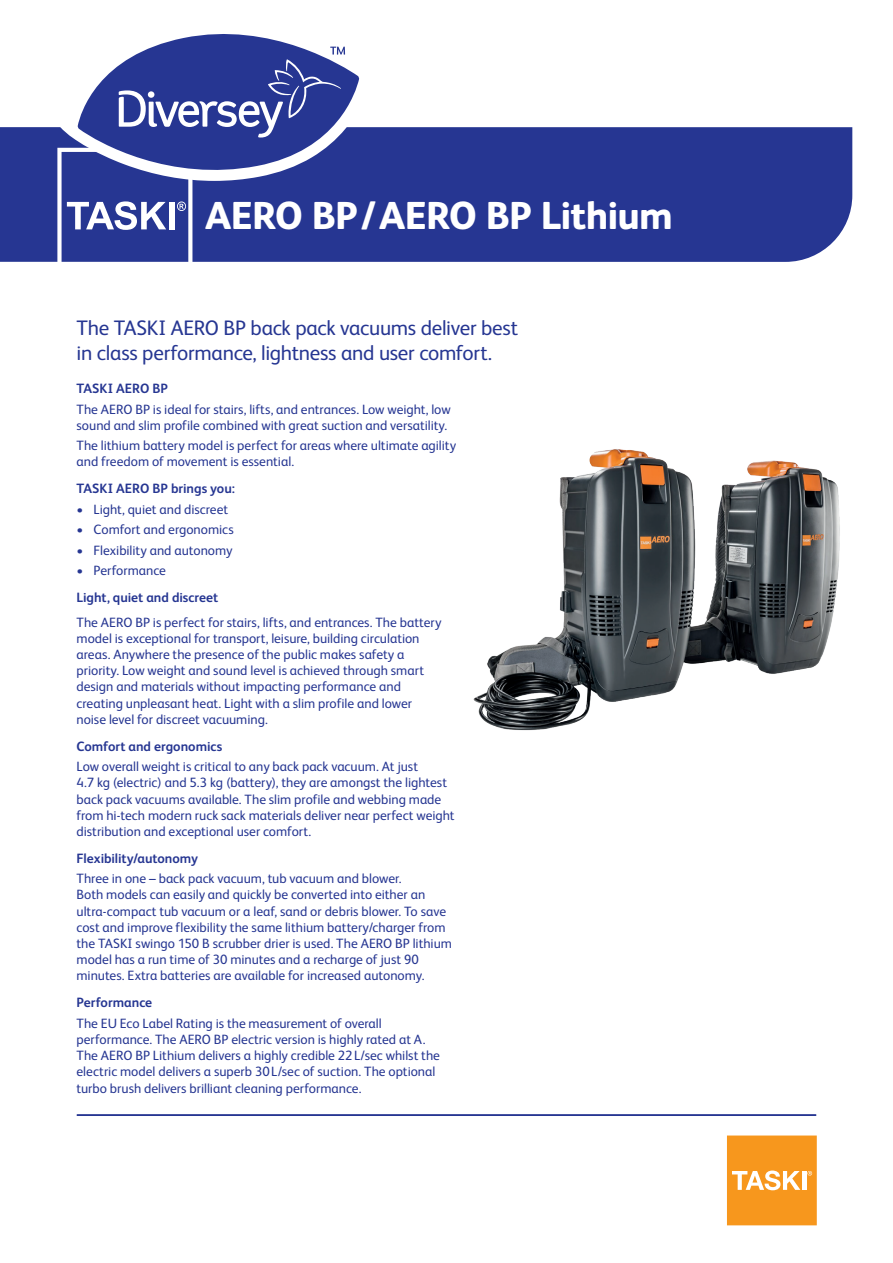
<style>
.page{position:relative;width:893px;height:1263px;background:#fff}
.page>*{position:absolute;margin:0;border:0;box-sizing:border-box;transform-origin:0 0}
.t1{font:800 39px "FS Albert Pro";letter-spacing:-.02em;color:#fff}
.t2{font:21px/25.2px "FS Albert Pro";letter-spacing:-.015em;color:#263692}
.t3{font:13.5px/16.2px "FS Albert Pro";color:#263692}
.t4{font:700 13.5px "FS Albert Pro";color:#263692}
</style>
<div class="page">
<div style="left:0;top:127px;width:852px;height:135px;background:#263692"></div>
<svg style="left:727px;top:1135px;width:90px;height:90px;background:#f7a032"></svg>
<svg style="left:57px;top:148px;width:135px;height:114px;background:#4e5ba6"></svg>
<div style="left:169px;top:202px;width:6px;height:27px;background:#fff"></div>
<hr style="left:77px;top:1114px;width:739px;height:2px;background:#263692">
<img style="left:473px;top:449px;width:367px;height:282px">
<svg style="left:58px;top:78px;width:316px;height:103px"></svg>
<svg style="left:78px;top:34px;width:281px;height:148px;fill:#263692"></svg>
<svg style="left:119px;top:47px;width:226px;height:91px;background:#4a58a4"></svg>
<h1 class="t1" style="left:205px;top:185px;width:469px">AERO BP/AERO BP Lithium</h1>
<h2 class="t2" style="left:77px;top:314px;width:443px">The TASKI AERO BP back pack vacuums deliver best in class performance, lightness and user comfort.</h2>
<p class="t4" style="left:77px;top:379px;width:93px">TASKI AERO BP</p>
<p class="t3" style="left:77px;top:400px;width:376px">The AERO BP is ideal for stairs, lifts, and entrances. Low weight, low sound and slim profile combined with great suction and versatility.</p>
<p class="t3" style="left:77px;top:436px;width:381px">The lithium battery model is perfect for areas where ultimate agility and freedom of movement is essential.</p>
<p class="t4" style="left:77px;top:479px;width:160px">TASKI AERO BP brings you:</p>
<p class="t3" style="left:77px;top:500px;width:153px">• Light, quiet and discreet</p>
<p class="t3" style="left:77px;top:520px;width:159px">• Comfort and ergonomics</p>
<p class="t3" style="left:77px;top:541px;width:158px">• Flexibility and autonomy</p>
<p class="t3" style="left:77px;top:561px;width:91px">• Performance</p>
<p class="t4" style="left:77px;top:588px;width:143px">Light, quiet and discreet</p>
<p class="t3" style="left:77px;top:613px;width:367px">The AERO BP is perfect for stairs, lifts, and entrances. The battery model is exceptional for transport, leisure, building circulation areas. Anywhere the presence of the public makes safety a priority. Low weight and sound level is achieved through smart design and materials without impacting performance and creating unpleasant heat. Light with a slim profile and lower noise level for discreet vacuuming.</p>
<p class="t4" style="left:77px;top:736px;width:147px">Comfort and ergonomics</p>
<p class="t3" style="left:77px;top:757px;width:380px">Low overall weight is critical to any back pack vacuum. At just<br>4.7 kg (electric) and 5.3 kg (battery), they are amongst the lightest back pack vacuums available. The slim profile and webbing made from hi-tech modern ruck sack materials deliver near perfect weight distribution and exceptional user comfort.</p>
<p class="t4" style="left:77px;top:849px;width:123px">Flexibility/autonomy</p>
<p class="t3" style="left:77px;top:869px;width:377px">Three in one – back pack vacuum, tub vacuum and blower.<br>Both models can easily and quickly be converted into either an ultra-compact tub vacuum or a leaf, sand or debris blower. To save cost and improve flexibility the same lithium battery/charger from the TASKI swingo 150 B scrubber drier is used. The AERO BP lithium model has a run time of 30 minutes and a recharge of just 90 minutes. Extra batteries are available for increased autonomy.</p>
<p class="t4" style="left:77px;top:993px;width:77px">Performance</p>
<p class="t3" style="left:77px;top:1014px;width:365px">The EU Eco Label Rating is the measurement of overall performance. The AERO BP electric version is highly rated at A.<br>The AERO BP Lithium delivers a highly credible 22L/sec whilst the electric model delivers a superb 30L/sec of suction. The optional turbo brush delivers brilliant cleaning performance.</p>
</div>
